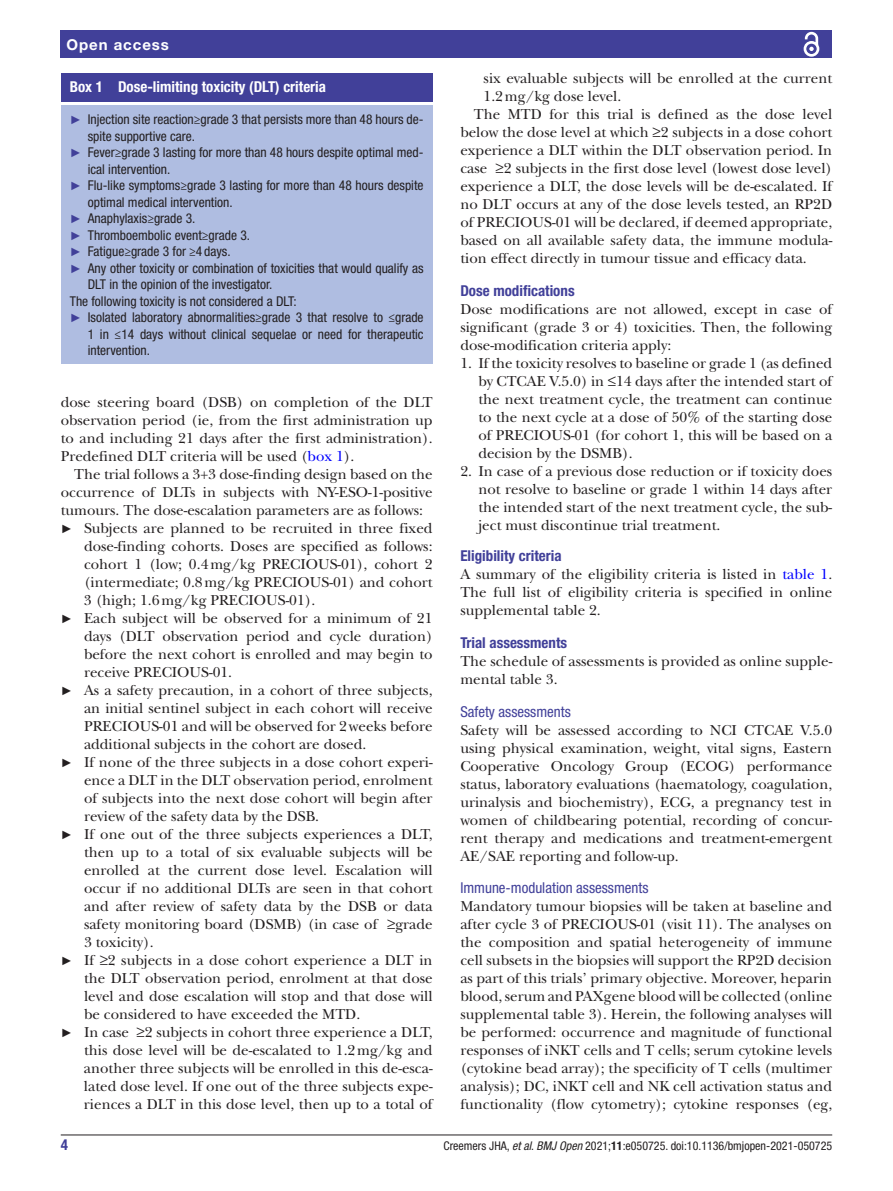
<style>
.page{position:relative;width:893px;height:1191px;background:#fff}
.page>*{position:absolute;margin:0;border:0;box-sizing:border-box;transform-origin:0 0}
.t1{font:15px/18px "New Baskerville";color:#231f20;text-align:justify}
.t2{font:700 condensed 15px "Helvetica Neue LT Std";color:#414099}
.t3{font:condensed 15px "Helvetica Neue LT Std";color:#414099}
.t4{font:700 condensed 15px "Helvetica Neue LT Std";color:#fff}
.t5{font:700 15px "Helvetica Neue LT Std";letter-spacing:.065em;color:#fff}
.t6{font:condensed 13.5px "Helvetica Neue LT Std";color:#231f20}
.t7{font:condensed 12px "Helvetica Neue LT Std";color:#231f20}
.s1{font-family:"Arial";font-stretch:normal;font-size:12px;color:#414099}
.s2{color:#00f}
.s3{font-family:"Arial";font-size:12px}
.s4{font-style:italic}
.s5{font-weight:700}
</style>
<div class="page">
<hr style="left:61px;top:1134px;width:771px;height:1px;background:#231f20">
<div style="left:61px;top:31px;width:771px;height:27px;background:#414099"></div>
<svg style="left:803px;top:31px;width:17px;height:26px"></svg>
<div style="left:61px;top:73px;width:372px;height:28px;background:#414099"></div>
<div style="left:61px;top:106px;width:372px;height:258px;background:#afbde1"></div>
<p class="t5" style="left:66px;top:35px;width:104px">Open access</p>
<p class="t4" style="left:70px;top:78px;width:258px">Box 1 Dose-limiting toxicity (DLT) criteria</p>
<p class="t6" style="left:70px;top:112px;width:355px"><span class="s1">►</span> Injection site reaction≥grade 3 that persists more than 48 hours de-</p>
<p class="t6" style="left:88px;top:128px;width:109px">spite supportive care.</p>
<p class="t6" style="left:70px;top:145px;width:355px"><span class="s1">►</span> Fever≥grade 3 lasting for more than 48 hours despite optimal med-</p>
<p class="t6" style="left:88px;top:161px;width:84px">ical intervention.</p>
<p class="t6" style="left:70px;top:178px;width:355px"><span class="s1">►</span> Flu-like symptoms≥grade 3 lasting for more than 48 hours despite</p>
<p class="t6" style="left:88px;top:194px;width:146px">optimal medical intervention.</p>
<p class="t6" style="left:70px;top:211px;width:127px"><span class="s1">►</span> Anaphylaxis≥grade 3.</p>
<p class="t6" style="left:70px;top:227px;width:182px"><span class="s1">►</span> Thromboembolic event≥grade 3.</p>
<p class="t6" style="left:70px;top:244px;width:162px"><span class="s1">►</span> Fatigue≥grade 3 for ≥4 days.</p>
<p class="t6" style="left:70px;top:260px;width:355px"><span class="s1">►</span> Any other toxicity or combination of toxicities that would qualify as</p>
<p class="t6" style="left:88px;top:277px;width:186px">DLT in the opinion of the investigator.</p>
<p class="t6" style="left:70px;top:293px;width:228px">The following toxicity is not considered a DLT:</p>
<p class="t6" style="left:70px;top:310px;width:355px"><span class="s1">►</span> Isolated laboratory abnormalities≥grade 3 that resolve to ≤grade</p>
<p class="t6" style="left:88px;top:326px;width:337px">1 in ≤14 days without clinical sequelae or need for therapeutic</p>
<p class="t6" style="left:88px;top:343px;width:64px">intervention.</p>
<p class="t1" style="left:61px;top:393px;width:373px">dose steering board (DSB) on completion of the DLT observation period (ie, from the first administration up to and including 21 days after the first administration).<br>Predefined DLT criteria will be used (<span class="s2">box 1</span>).</p>
<p class="t1" style="left:74px;top:465px;width:360px">The trial follows a 3+3 dose-finding design based on the</p>
<p class="t1" style="left:61px;top:483px;width:373px">occurrence of DLTs in subjects with NY-ESO-1-positive</p>
<p class="t1" style="left:61px;top:501px;width:364px">tumours. The dose-escalation parameters are as follows:</p>
<p class="t1" style="left:61px;top:519px;width:373px"><span class="s3">►</span> Subjects are planned to be recruited in three fixed</p>
<p class="t1" style="left:84px;top:537px;width:350px">dose-finding cohorts. Doses are specified as follows:</p>
<p class="t1" style="left:84px;top:555px;width:350px">cohort 1 (low; 0.4mg/kg PRECIOUS-01), cohort 2</p>
<p class="t1" style="left:84px;top:573px;width:350px">(intermediate; 0.8mg/kg PRECIOUS-01) and cohort</p>
<p class="t1" style="left:84px;top:591px;width:233px">3 (high; 1.6mg/kg PRECIOUS-01).</p>
<p class="t1" style="left:61px;top:609px;width:373px"><span class="s3">►</span> Each subject will be observed for a minimum of 21</p>
<p class="t1" style="left:84px;top:627px;width:350px">days (DLT observation period and cycle duration)</p>
<p class="t1" style="left:84px;top:645px;width:350px">before the next cohort is enrolled and may begin to</p>
<p class="t1" style="left:84px;top:663px;width:150px">receive PRECIOUS-01.</p>
<p class="t1" style="left:61px;top:681px;width:373px"><span class="s3">►</span> As a safety precaution, in a cohort of three subjects,</p>
<p class="t1" style="left:84px;top:699px;width:350px">an initial sentinel subject in each cohort will receive</p>
<p class="t1" style="left:84px;top:717px;width:350px">PRECIOUS-01 and will be observed for 2weeks before</p>
<p class="t1" style="left:84px;top:735px;width:284px">additional subjects in the cohort are dosed.</p>
<p class="t1" style="left:61px;top:753px;width:373px"><span class="s3">►</span> If none of the three subjects in a dose cohort experi-</p>
<p class="t1" style="left:84px;top:771px;width:350px">ence a DLT in the DLT observation period, enrolment</p>
<p class="t1" style="left:84px;top:789px;width:350px">of subjects into the next dose cohort will begin after</p>
<p class="t1" style="left:84px;top:807px;width:237px">review of the safety data by the DSB.</p>
<p class="t1" style="left:61px;top:825px;width:373px"><span class="s3">►</span> If one out of the three subjects experiences a DLT,</p>
<p class="t1" style="left:84px;top:843px;width:350px">then up to a total of six evaluable subjects will be</p>
<p class="t1" style="left:84px;top:861px;width:350px">enrolled at the current dose level. Escalation will</p>
<p class="t1" style="left:84px;top:879px;width:350px">occur if no additional DLTs are seen in that cohort</p>
<p class="t1" style="left:84px;top:897px;width:350px">and after review of safety data by the DSB or data</p>
<p class="t1" style="left:84px;top:915px;width:350px">safety monitoring board (DSMB) (in case of ≥grade</p>
<p class="t1" style="left:84px;top:933px;width:71px">3 toxicity).</p>
<p class="t1" style="left:61px;top:951px;width:373px"><span class="s3">►</span> If ≥2 subjects in a dose cohort experience a DLT in</p>
<p class="t1" style="left:84px;top:969px;width:350px">the DLT observation period, enrolment at that dose</p>
<p class="t1" style="left:84px;top:987px;width:350px">level and dose escalation will stop and that dose will</p>
<p class="t1" style="left:84px;top:1005px;width:278px">be considered to have exceeded the MTD.</p>
<p class="t1" style="left:61px;top:1023px;width:373px"><span class="s3">►</span> In case ≥2 subjects in cohort three experience a DLT,</p>
<p class="t1" style="left:84px;top:1041px;width:350px">this dose level will be de-escalated to 1.2mg/kg and</p>
<p class="t1" style="left:84px;top:1059px;width:350px">another three subjects will be enrolled in this de-esca-</p>
<p class="t1" style="left:84px;top:1077px;width:350px">lated dose level. If one out of the three subjects expe-</p>
<p class="t1" style="left:84px;top:1095px;width:350px">riences a DLT in this dose level, then up to a total of</p>
<p class="t1" style="left:484px;top:69px;width:350px">six evaluable subjects will be enrolled at the current</p>
<p class="t1" style="left:484px;top:87px;width:139px">1.2mg/kg dose level.</p>
<p class="t1" style="left:474px;top:105px;width:360px">The MTD for this trial is defined as the dose level</p>
<p class="t1" style="left:460px;top:123px;width:373px">below the dose level at which ≥2 subjects in a dose cohort</p>
<p class="t1" style="left:460px;top:141px;width:373px">experience a DLT within the DLT observation period. In</p>
<p class="t1" style="left:460px;top:159px;width:373px">case ≥2 subjects in the first dose level (lowest dose level)</p>
<p class="t1" style="left:460px;top:177px;width:373px">experience a DLT, the dose levels will be de-escalated. If</p>
<p class="t1" style="left:460px;top:195px;width:373px">no DLT occurs at any of the dose levels tested, an RP2D</p>
<p class="t1" style="left:460px;top:213px;width:373px">of PRECIOUS-01 will be declared, if deemed appropriate,</p>
<p class="t1" style="left:460px;top:231px;width:373px">based on all available safety data, the immune modula-</p>
<p class="t1" style="left:460px;top:249px;width:348px">tion effect directly in tumour tissue and efficacy data.</p>
<p class="t2" style="left:460px;top:281px;width:116px">Dose modifications</p>
<p class="t1" style="left:460px;top:300px;width:373px">Dose modifications are not allowed, except in case of significant (grade 3 or 4) toxicities. Then, the following dose-modification criteria apply:</p>
<p class="t1" style="left:478px;top:354px;width:355px;text-indent:-18px">1. If the toxicity resolves to baseline or grade 1 (as defined by CTCAE V.5.0) in ≤14 days after the intended start of the next treatment cycle, the treatment can continue to the next cycle at a dose of 50% of the starting dose of PRECIOUS-01 (for cohort 1, this will be based on a decision by the DSMB).</p>
<p class="t1" style="left:478px;top:462px;width:355px;text-indent:-18px">2. In case of a previous dose reduction or if toxicity does not resolve to baseline or grade 1 within 14 days after the intended start of the next treatment cycle, the sub&shy;ject must discontinue trial treatment.</p>
<p class="t2" style="left:460px;top:547px;width:103px">Eligibility criteria</p>
<p class="t1" style="left:460px;top:565px;width:373px">A summary of the eligibility criteria is listed in <span class="s2">table 1</span>.<br>The full list of eligibility criteria is specified in online supplemental table 2.</p>
<p class="t2" style="left:460px;top:633px;width:108px">Trial assessments</p>
<p class="t1" style="left:460px;top:652px;width:373px">The schedule of assessments is provided as online supple&shy;mental table 3.</p>
<p class="t3" style="left:460px;top:702px;width:112px">Safety assessments</p>
<p class="t1" style="left:460px;top:721px;width:373px">Safety will be assessed according to NCI CTCAE V.5.0 using physical examination, weight, vital signs, Eastern Cooperative Oncology Group (ECOG) performance status, laboratory evaluations (haematology, coagulation, urinalysis and biochemistry), ECG, a pregnancy test in women of childbearing potential, recording of concur&shy;rent therapy and medications and treatment-emergent AE/SAE reporting and follow-up.</p>
<p class="t3" style="left:460px;top:879px;width:190px">Immune-modulation assessments</p>
<p class="t1" style="left:460px;top:897px;width:373px">Mandatory tumour biopsies will be taken at baseline and after cycle 3 of PRECIOUS-01 (visit 11). The analyses on the composition and spatial heterogeneity of immune cell subsets in the biopsies will support the RP2D decision as part of this trials’ primary objective. Moreover, heparin blood, serum and PAXgene blood will be collected (online supplemental table 3). Herein, the following analyses will be performed: occurrence and magnitude of functional responses of iNKT cells and T cells; serum cytokine levels (cytokine bead array); the specificity of T cells (multimer analysis); DC, iNKT cell and NK cell activation status and functionality (flow cytometry); cytokine responses (eg,</p>
<p class="t2" style="left:61px;top:1135px;width:9px">4</p>
<p class="t7" style="left:443px;top:1138px;width:390px">Creemers JHA, <span class="s4">et al</span>. <span class="s4">BMJ Open</span> 2021;<span class="s5">11</span>:e050725. doi:10.1136/bmjopen-2021-050725</p>
</div>
